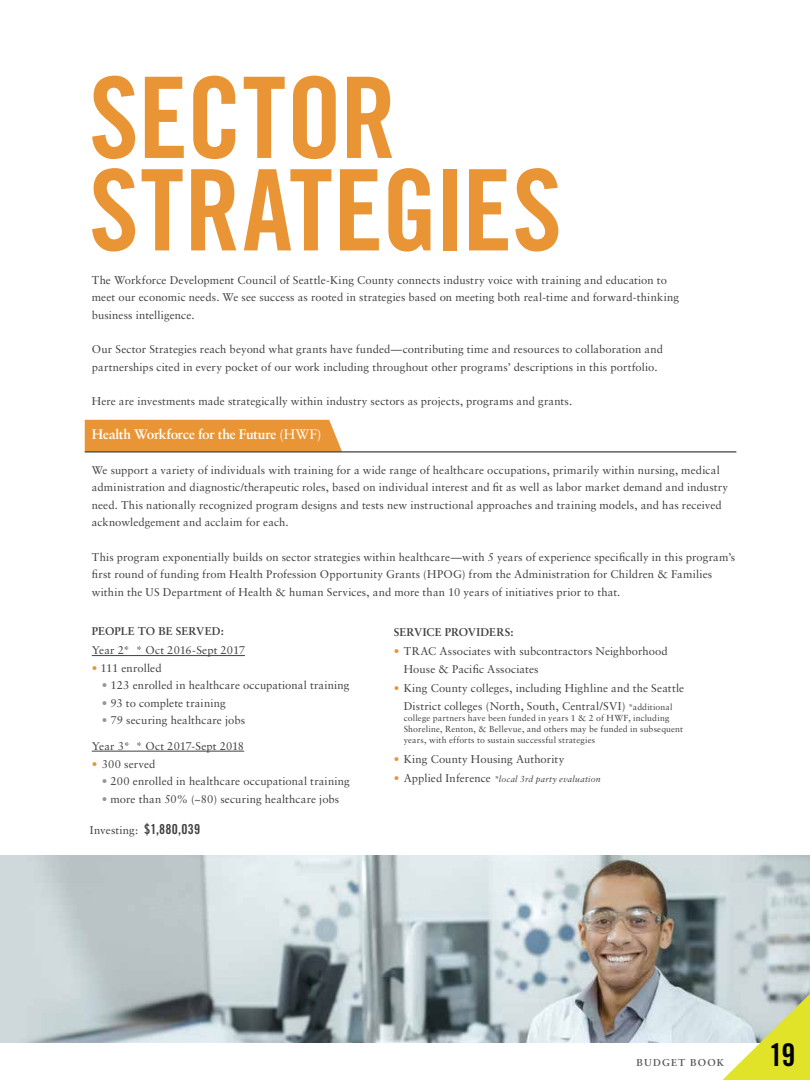
<style>
.page{position:relative;width:810px;height:1080px;background:#fff}
.page>*{position:absolute;margin:0;border:0;box-sizing:border-box;transform-origin:0 0}
.t1{font:112.5px/92.5px "Trade Gothic Bold Cond Twenty";letter-spacing:-.005em;color:#ea9535}
.t2{font:31.25px "Trade Gothic Bold Cond Twenty";color:#000}
.t3{font:700 13.75px "Sabon";letter-spacing:-.025em;color:#fff}
.t4{font:11.25px/17.5px "Sabon";letter-spacing:.01em;color:#414042}
.t5{font:700 11.25px "Sabon";letter-spacing:.005em;color:#414042}
.t6{font:700 10px "Sabon";letter-spacing:.11em;color:#58595b}
.t7{font:8.75px/11.2px "Sabon";letter-spacing:.02em;color:#414042}
.t8{font:italic 8.75px "Sabon";letter-spacing:.025em;color:#414042}
.s1{font-weight:400}
.s2{color:#ea9535}
.s3{color:#939598}
.s4{font-family:"Trade Gothic Bold Cond Twenty";font-size:13.75px}
.s5{font-size:8.75px}
.s6{font-style:normal;font-size:11.25px;color:#ea9535}
.s7{font-style:normal;font-size:11.25px}
</style>
<div class="page">
<div style="left:85px;top:420px;width:257px;height:31px;background:#ea9535"></div>
<hr style="left:85px;top:451px;width:651px;height:2px;background:#414042">
<hr style="left:92px;top:655px;width:153px;height:1px;background:#414042">
<hr style="left:92px;top:751px;width:152px;height:1px;background:#414042">
<img style="left:0;top:856px;width:810px;height:187px">
<svg style="left:722px;top:994px;width:88px;height:86px;background:#d8de82"></svg>
<h1 class="t1" style="left:89px;top:71px;width:475px">SECTOR<br>STRATEGIES</h1>
<p class="t4" style="left:92px;top:271px;width:589px">The Workforce Development Council of Seattle-King County connects industry voice with training and education to meet our economic needs. We see success as rooted in strategies based on meeting both real-time and forward-thinking business intelligence.</p>
<p class="t4" style="left:92px;top:340px;width:573px">Our Sector Strategies reach beyond what grants have funded—contributing time and resources to collaboration and partnerships cited in every pocket of our work including throughout other programs’ descriptions in this portfolio.</p>
<p class="t4" style="left:92px;top:392px;width:482px">Here are investments made strategically within industry sectors as projects, programs and grants.</p>
<p class="t3" style="left:92px;top:426px;width:231px">Health Workforce for the Future <span class="s1">(HWF)</span></p>
<p class="t4" style="left:92px;top:461px;width:638px">We support a variety of individuals with training for a wide range of healthcare occupations, primarily within nursing, medical administration and diagnostic/therapeutic roles, based on individual interest and fit as well as labor market demand and industry need. This nationally recognized program designs and tests new instructional approaches and training models, and has received acknowledgement and acclaim for each.</p>
<p class="t4" style="left:92px;top:548px;width:645px">This program exponentially builds on sector strategies within healthcare—with 5 years of experience specifically in this program’s first round of funding from Health Profession Opportunity Grants (HPOG) from the Administration for Children &amp; Families within the US Department of Health &amp; human Services, and more than 10 years of initiatives prior to that.</p>
<p class="t5" style="left:92px;top:624px;width:134px">PEOPLE TO BE SERVED:</p>
<p class="t4" style="left:92px;top:642px;width:155px">Year 2* * Oct 2016-Sept 2017</p>
<p class="t4" style="left:92px;top:659px;width:71px"><span class="s2">•</span> 111 enrolled</p>
<p class="t4" style="left:102px;top:677px;width:249px"><span class="s3">•</span> 123 enrolled in healthcare occupational training</p>
<p class="t4" style="left:102px;top:694px;width:126px"><span class="s3">•</span> 93 to complete training</p>
<p class="t4" style="left:102px;top:712px;width:145px"><span class="s3">•</span> 79 securing healthcare jobs</p>
<p class="t4" style="left:92px;top:737px;width:154px">Year 3* * Oct 2017-Sept 2018</p>
<p class="t4" style="left:92px;top:755px;width:65px"><span class="s2">•</span> 300 served</p>
<p class="t4" style="left:102px;top:772px;width:250px"><span class="s3">•</span> 200 enrolled in healthcare occupational training</p>
<p class="t4" style="left:102px;top:790px;width:239px"><span class="s3">•</span> more than 50% (~80) securing healthcare jobs</p>
<p class="t4" style="left:90px;top:821px;width:112px">Investing: <span class="s4">$1,880,039</span></p>
<p class="t5" style="left:394px;top:625px;width:121px">SERVICE PROVIDERS:</p>
<p class="t4" style="left:404px;top:643px;width:265px;text-indent:-10px"><span class="s2">•</span> TRAC Associates with subcontractors Neighborhood<br>House &amp; Pacific Associates</p>
<p class="t4" style="left:394px;top:679px;width:292px;text-align:center"><span class="s2">•</span> King County colleges, including Highline and the Seattle<br>District colleges (North, South, Central/SVI) <span class="s5">*additional</span></p>
<p class="t7" style="left:404px;top:712px;width:281px">college partners have been funded in years 1 &amp; 2 of HWF, including<br>Shoreline, Renton, &amp; Bellevue, and others may be funded in subsequent years, with efforts to sustain successful strategies</p>
<p class="t4" style="left:394px;top:750px;width:172px"><span class="s2">•</span> King County Housing Authority</p>
<p class="t8" style="left:394px;top:774px;width:208px"><span class="s6">•</span> <span class="s7">Applied Inference</span> *local 3rd party evaluation</p>
<p class="t6" style="left:636px;top:1056px;width:89px">BUDGET BOOK</p>
<h2 class="t2" style="left:769px;top:1036px;width:28px">19</h2>
</div>
